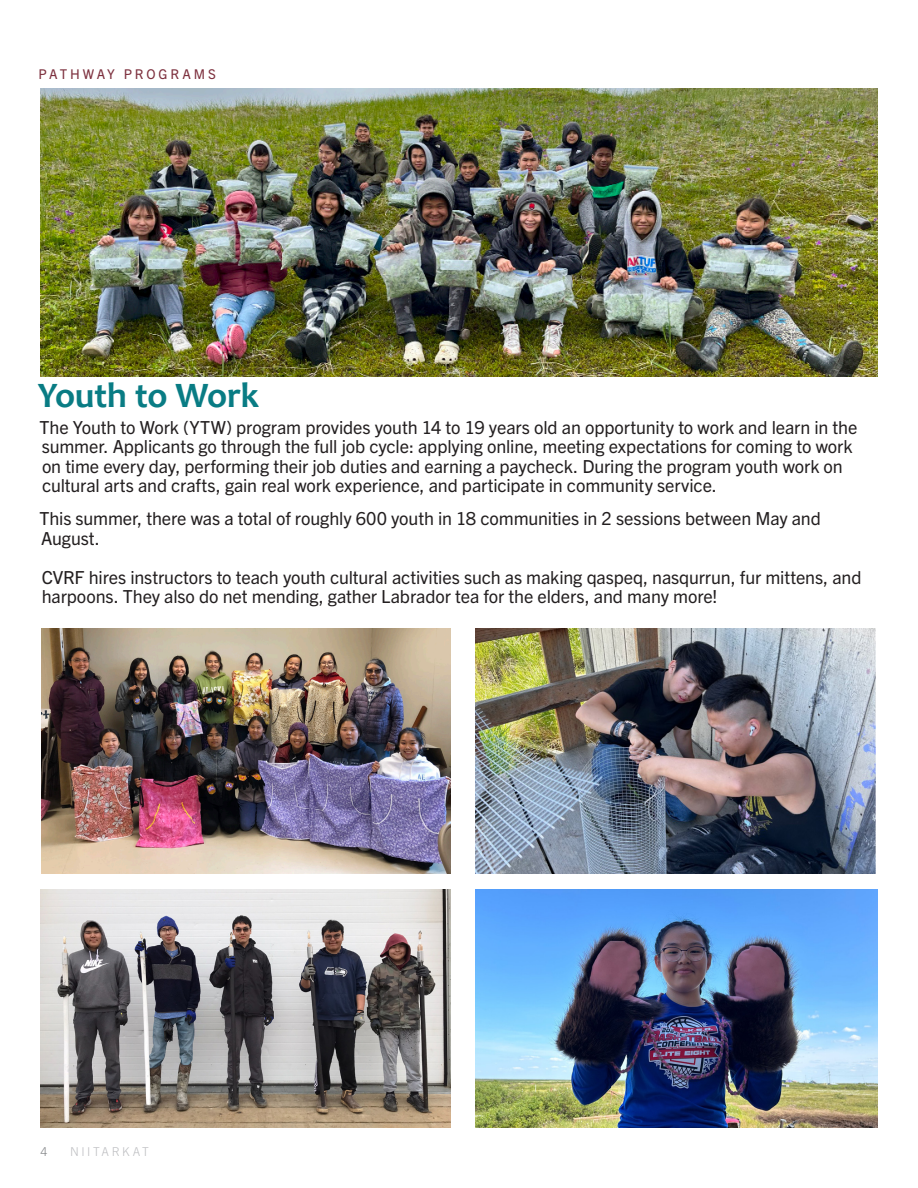
<style>
.page{position:relative;width:918px;height:1188px;background:#fff}
.page>*{position:absolute;margin:0;border:0;box-sizing:border-box;transform-origin:0 0}
.Headline_2{font:700 36px "Candara";letter-spacing:-.005em;color:#097c84}
.Headline_1{font:18px/19.5px "Trade Gothic Next LT Pro";letter-spacing:-.005em;color:#231f20}
.Body{font:18px/19.5px "Trade Gothic Next LT Pro";letter-spacing:-.01em;color:#231f20}
.t1{font:13.5px "Trade Gothic Next LT Pro";letter-spacing:.21em;color:#7d303e}
.t2{font:300 12.3px "Trade Gothic Next LT Pro";letter-spacing:.205em;color:#bcbdc0}
.t3{font:300 12.3px "Trade Gothic Next LT Pro";color:#808285}
</style>
<div class="page">
<img style="left:40px;top:88px;width:838px;height:288px">
<img style="left:41px;top:628px;width:410px;height:245px">
<img style="left:475px;top:628px;width:400px;height:245px">
<img style="left:40px;top:890px;width:411px;height:237px">
<img style="left:475px;top:890px;width:403px;height:237px">
<p class="t1" style="left:39px;top:65px;width:179px">PATHWAY PROGRAMS</p>
<p class="Headline_2" style="left:38px;top:373px;width:223px">Youth to Work</p>
<p class="Headline_1" style="left:40px;top:416px;width:819px">The Youth to Work (YTW) program provides youth 14 to 19 years old an opportunity to work and learn in the summer. Applicants go through the full job cycle: applying online, meeting expectations for coming to work on time every day, performing their job duties and earning a paycheck. During the program youth work on cultural arts and crafts, gain real work experience, and participate in community service.</p>
<p class="Body" style="left:40px;top:508px;width:783px">This summer, there was a total of roughly 600 youth in 18 communities in 2 sessions between May and<br>August.</p>
<p class="Body" style="left:42px;top:566px;width:821px">CVRF hires instructors to teach youth cultural activities such as making qaspeq, nasqurrun, fur mittens, and harpoons. They also do net mending, gather Labrador tea for the elders, and many more!</p>
<p class="t3" style="left:40px;top:1143px;width:8px">4</p>
<p class="t2" style="left:70px;top:1143px;width:80px">NIITARKAT</p>
</div>
